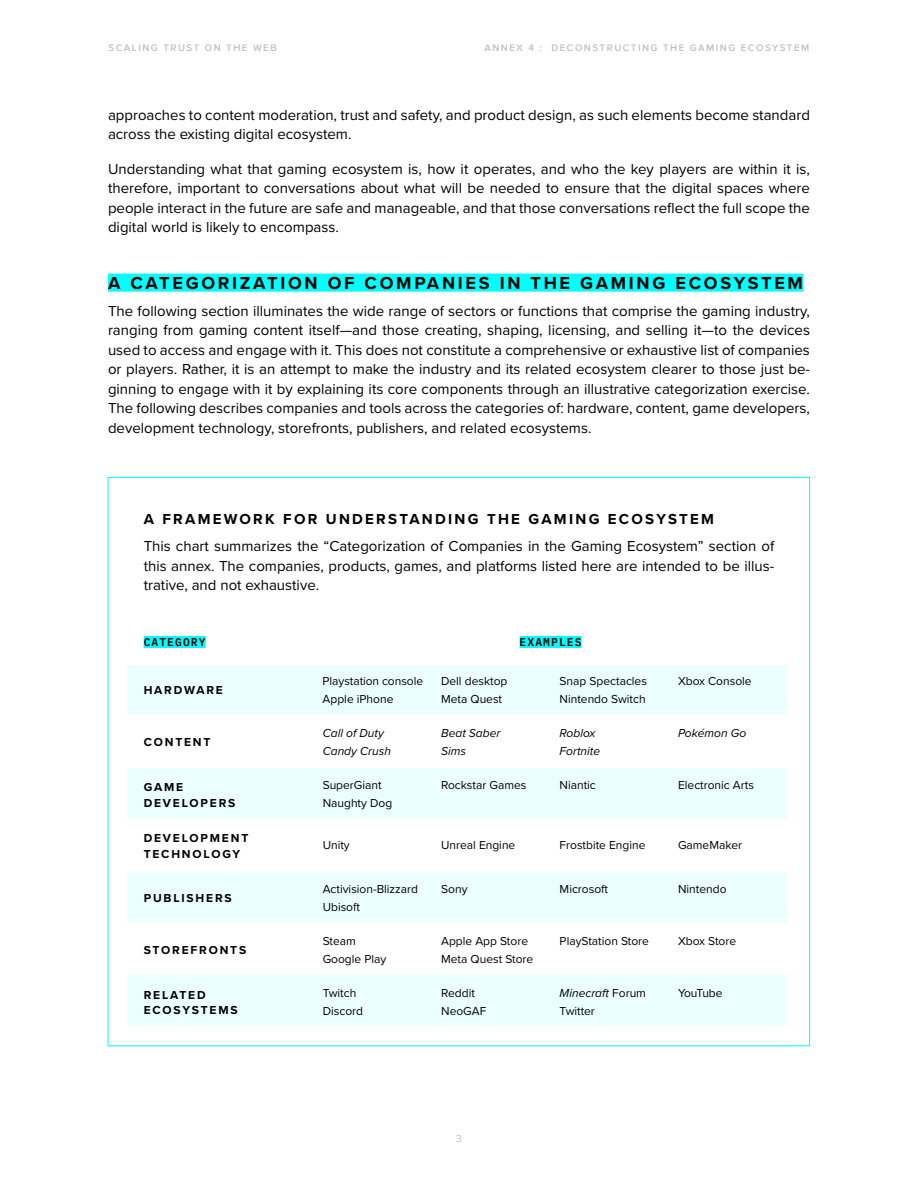
<style>
.page{position:relative;width:918px;height:1188px;background:#fff}
.page>*{position:absolute;margin:0;border:0;box-sizing:border-box;transform-origin:0 0}
.t1{font:700 18px "Proxima Nova";letter-spacing:.15em;color:#000}
.t2{font:15px/19.5px "Proxima Nova";color:#000;text-align:justify}
.t3{font:700 15px "Proxima Nova";letter-spacing:.15em;color:#000}
.t4{font:12px/18px "Proxima Nova";color:#000}
.t5{font:700 12px/15.9px "Proxima Nova";letter-spacing:.15em;color:#000}
.t6{font:italic 12px/18px "Proxima Nova";color:#000}
.t7{font:12px "Proxima Nova";letter-spacing:-.04em;color:#000}
.t8{font:600 11.25px "IBM Plex Mono";letter-spacing:.1em;color:#000}
.t9{font:10.5px "Proxima Nova";color:#bfbfbf}
.t10{font:600 9.75px "Proxima Nova";letter-spacing:.15em;color:#bfbfbf}
.s1{font-style:italic}
</style>
<div class="page">
<div style="left:108px;top:274px;width:695px;height:18px;background:#0ff"></div>
<div style="left:128px;top:665px;width:660px;height:50px;background:#ebffff"></div>
<div style="left:128px;top:768px;width:660px;height:50px;background:#ebffff"></div>
<div style="left:128px;top:872px;width:660px;height:50px;background:#ebffff"></div>
<div style="left:128px;top:975px;width:660px;height:50px;background:#ebffff"></div>
<div style="left:144px;top:636px;width:62px;height:12px;background:#0ff"></div>
<div style="left:520px;top:636px;width:62px;height:12px;background:#0ff"></div>
<p class="t10" style="left:109px;top:42px;width:170px">SCALING TRUST ON THE WEB</p>
<p class="t10" style="left:484px;top:42px;width:326px">ANNEX 4 : DECONSTRUCTING THE GAMING ECOSYSTEM</p>
<p class="t2" style="left:108px;top:104px;width:703px">approaches to content moderation, trust and safety, and product design, as such elements become standard across the existing digital ecosystem.</p>
<p class="t2" style="left:108px;top:158px;width:704px">Understanding what that gaming ecosystem is, how it operates, and who the key players are within it is, therefore, important to conversations about what will be needed to ensure that the digital spaces where people interact in the future are safe and manageable, and that those conversations reflect the full scope the digital world is likely to encompass.</p>
<p class="t1" style="left:108px;top:269px;width:697px">A CATEGORIZATION OF COMPANIES IN THE GAMING ECOSYSTEM</p>
<p class="t2" style="left:108px;top:300px;width:704px">The following section illuminates the wide range of sectors or functions that comprise the gaming industry, ranging from gaming content itself—and those creating, shaping, licensing, and selling it—to the devices used to access and engage with it. This does not constitute a comprehensive or exhaustive list of companies or players. Rather, it is an attempt to make the industry and its related ecosystem clearer to those just be&shy;ginning to engage with it by explaining its core components through an illustrative categorization exercise.<br>The following describes companies and tools across the categories of: hardware, content, game developers, development technology, storefronts, publishers, and related ecosystems.</p>
<p class="t3" style="left:144px;top:508px;width:572px">A FRAMEWORK FOR UNDERSTANDING THE GAMING ECOSYSTEM</p>
<p class="t2" style="left:144px;top:536px;width:632px">This chart summarizes the “Categorization of Companies in the Gaming Ecosystem” section of this annex. The companies, products, games, and platforms listed here are intended to be illus&shy;trative, and not exhaustive.</p>
<p class="t8" style="left:144px;top:633px;width:63px">CATEGORY</p>
<p class="t8" style="left:520px;top:633px;width:63px">EXAMPLES</p>
<p class="t5" style="left:144px;top:682px;width:81px">HARDWARE</p>
<p class="t4" style="left:323px;top:672px;width:102px">Playstation console<br>Apple iPhone</p>
<p class="t4" style="left:441px;top:672px;width:68px">Dell desktop<br>Meta Quest</p>
<p class="t4" style="left:560px;top:672px;width:89px">Snap Spectacles<br>Nintendo Switch</p>
<p class="t4" style="left:678px;top:672px;width:75px">Xbox Console</p>
<p class="t6" style="left:323px;top:724px;width:70px">Call of Duty<br>Candy Crush</p>
<p class="t6" style="left:441px;top:724px;width:61px">Beat Saber<br>Sims</p>
<p class="t6" style="left:560px;top:724px;width:42px">Roblox<br>Fortnite</p>
<p class="t6" style="left:678px;top:724px;width:70px">Pokémon Go</p>
<p class="t4" style="left:323px;top:776px;width:71px">SuperGiant<br>Naughty Dog</p>
<p class="t4" style="left:441px;top:776px;width:87px">Rockstar Games</p>
<p class="t4" style="left:560px;top:776px;width:38px">Niantic</p>
<p class="t4" style="left:678px;top:776px;width:77px">Electronic Arts</p>
<p class="t4" style="left:323px;top:836px;width:29px">Unity</p>
<p class="t4" style="left:441px;top:836px;width:76px">Unreal Engine</p>
<p class="t4" style="left:560px;top:836px;width:87px">Frostbite Engine</p>
<p class="t4" style="left:678px;top:836px;width:65px">GameMaker</p>
<p class="t4" style="left:323px;top:880px;width:97px">Activision-Blizzard<br>Ubisoft</p>
<p class="t4" style="left:441px;top:880px;width:28px">Sony</p>
<p class="t4" style="left:560px;top:880px;width:50px">Microsoft</p>
<p class="t4" style="left:678px;top:880px;width:50px">Nintendo</p>
<p class="t4" style="left:323px;top:932px;width:65px">Steam<br>Google Play</p>
<p class="t4" style="left:441px;top:932px;width:94px">Apple App Store<br>Meta Quest Store</p>
<p class="t4" style="left:560px;top:932px;width:91px">PlayStation Store</p>
<p class="t4" style="left:678px;top:932px;width:60px">Xbox Store</p>
<p class="t4" style="left:323px;top:984px;width:42px">Twitch<br>Discord</p>
<p class="t4" style="left:441px;top:984px;width:47px">Reddit<br>NeoGAF</p>
<p class="t4" style="left:560px;top:984px;width:88px"><span class="s1">Minecraft</span> Forum<br>Twitter</p>
<p class="t7" style="left:678px;top:984px;width:46px">YouTube</p>
<p class="t5" style="left:144px;top:734px;width:68px">CONTENT</p>
<p class="t5" style="left:144px;top:778px;width:93px">GAME<br>DEVELOPERS</p>
<p class="t5" style="left:144px;top:830px;width:106px">DEVELOPMENT<br>TECHNOLOGY</p>
<p class="t5" style="left:144px;top:889px;width:90px">PUBLISHERS</p>
<p class="t5" style="left:144px;top:942px;width:104px">STOREFRONTS</p>
<p class="t5" style="left:144px;top:986px;width:96px">RELATED<br>ECOSYSTEMS</p>
<p class="t9" style="left:456px;top:1131px;width:7px">3</p>
</div>
